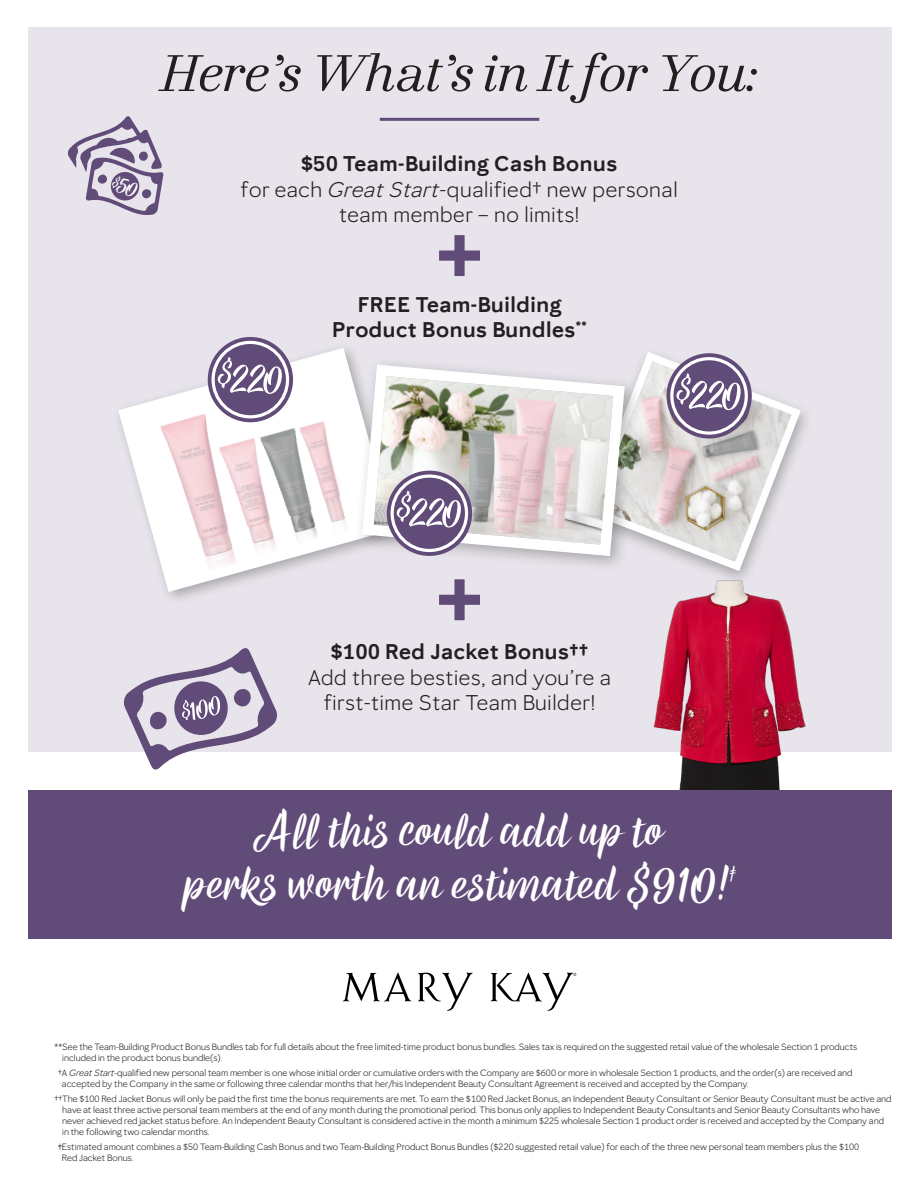
<style>
.page{position:relative;width:918px;height:1188px;background:#fff}
.page>*{position:absolute;margin:0;border:0;box-sizing:border-box;transform-origin:0 0}
.simplePara{font:italic 50.4px "Mary Kay Serif 000";letter-spacing:-.01em;color:#231f20}
._5_Subhead{font:700 45.9px/53.1px "Mary Kay Script";color:#fff;text-align:center}
.t1{font:21px/25.2px "Mary Kay Sans";letter-spacing:.03em;color:#231f20;text-align:center}
.t2{font:600 21px/25.2px "Mary Kay Sans";letter-spacing:.03em;color:#231f20;text-align:center}
._5_Subhead-2{font:700 18.3px "Mary Kay Script";color:#fff}
.Subhead_A{font:9px/10.8px "Mary Kay Sans";color:#231f20}
.s1{font-weight:600}
.s2{font-style:italic}
</style>
<div class="page">
<div style="left:28px;top:27px;width:864px;height:724px;background:#e7e4eb"></div>
<svg style="left:343px;top:972px;width:69px;height:30px"></svg>
<svg style="left:418px;top:973px;width:55px;height:38px"></svg>
<svg style="left:491px;top:972px;width:85px;height:39px"></svg>
<svg style="left:439px;top:579px;width:41px;height:41px"></svg>
<svg style="left:439px;top:235px;width:41px;height:41px"></svg>
<hr style="left:380px;top:118px;width:159px;height:3px;background:#614b78">
<svg style="left:118px;top:342px;width:237px;height:256px"></svg>
<svg style="left:647px;top:352px;width:159px;height:219px"></svg>
<svg style="left:356px;top:363px;width:235px;height:199px"></svg>
<img style="left:374px;top:376px;width:217px;height:169px">
<svg style="left:208px;top:337px;width:85px;height:85px"></svg>
<svg style="left:213px;top:342px;width:75px;height:75px;background:#746189"></svg>
<div style="left:212px;top:341px;width:77px;height:77px;border:3px solid #fff;border-radius:50%"></div>
<svg style="left:218px;top:357px;width:64px;height:37px;background:#9283a2"></svg>
<svg style="left:387px;top:471px;width:85px;height:85px"></svg>
<svg style="left:392px;top:476px;width:75px;height:74px;background:#746088"></svg>
<div style="left:391px;top:474px;width:77px;height:78px;border:3px solid #fff;border-radius:50%"></div>
<svg style="left:397px;top:491px;width:64px;height:37px;background:#9282a1"></svg>
<svg style="left:591px;top:356px;width:205px;height:210px"></svg>
<img style="left:638px;top:571px;width:173px;height:219px">
<svg style="left:123px;top:648px;width:155px;height:122px"></svg>
<div style="left:28px;top:790px;width:864px;height:148px;background:#614b78"></div>
<svg style="left:68px;top:116px;width:95px;height:99px"></svg>
<p class="simplePara" style="left:161px;top:41px;width:598px">Here’s What’s in It for You:</p>
<p class="t1" style="left:241px;top:151px;width:439px"><span class="s1">$50 Team-Building Cash Bonus<br></span>for each <span class="s2">Great Start</span>-qualified† new personal team member – no limits!</p>
<p class="t2" style="left:332px;top:292px;width:256px">FREE Team-Building<br>Product Bonus Bundles<sup>**</sup></p>
<p class="t1" style="left:308px;top:639px;width:305px"><span class="s1">$100 Red Jacket Bonus††<br></span>Add three besties, and you’re a first-time Star Team Builder!</p>
<p class="_5_Subhead" style="left:183px;top:805px;width:548px">All this could add up to<br>perks worth an estimated $910!</p>
<p class="_5_Subhead-2" style="left:729px;top:861px;width:9px">‡</p>
<p class="Subhead_A" style="left:62px;top:1041px;width:797px;text-indent:-8px">**See the Team-Building Product Bonus Bundles tab for full details about the free limited-time product bonus bundles. Sales tax is required on the suggested retail value of the wholesale Section 1 products included in the product bonus bundle(s).</p>
<p class="Subhead_A" style="left:62px;top:1067px;width:792px;text-indent:-4px">†A <span class="s2">Great Start</span>-qualified new personal team member is one whose initial order or cumulative orders with the Company are $600 or more in wholesale Section 1 products, and the order(s) are received and accepted by the Company in the same or following three calendar months that her/his Independent Beauty Consultant Agreement is received and accepted by the Company.</p>
<p class="Subhead_A" style="left:62px;top:1094px;width:831px;text-indent:-8px">††The $100 Red Jacket Bonus will only be paid the first time the bonus requirements are met. To earn the $100 Red Jacket Bonus, an Independent Beauty Consultant or Senior Beauty Consultant must be active and have at least three active personal team members at the end of any month during the promotional period. This bonus only applies to Independent Beauty Consultants and Senior Beauty Consultants who have never achieved red jacket status before. An Independent Beauty Consultant is considered active in the month a minimum $225 wholesale Section 1 product order is received and accepted by the Company and in the following two calendar months.</p>
<p class="Subhead_A" style="left:62px;top:1141px;width:799px;text-indent:-4px">‡Estimated amount combines a $50 Team-Building Cash Bonus and two Team-Building Product Bonus Bundles ($220 suggested retail value) for each of the three new personal team members plus the $100<br>Red Jacket Bonus.</p>
</div>
